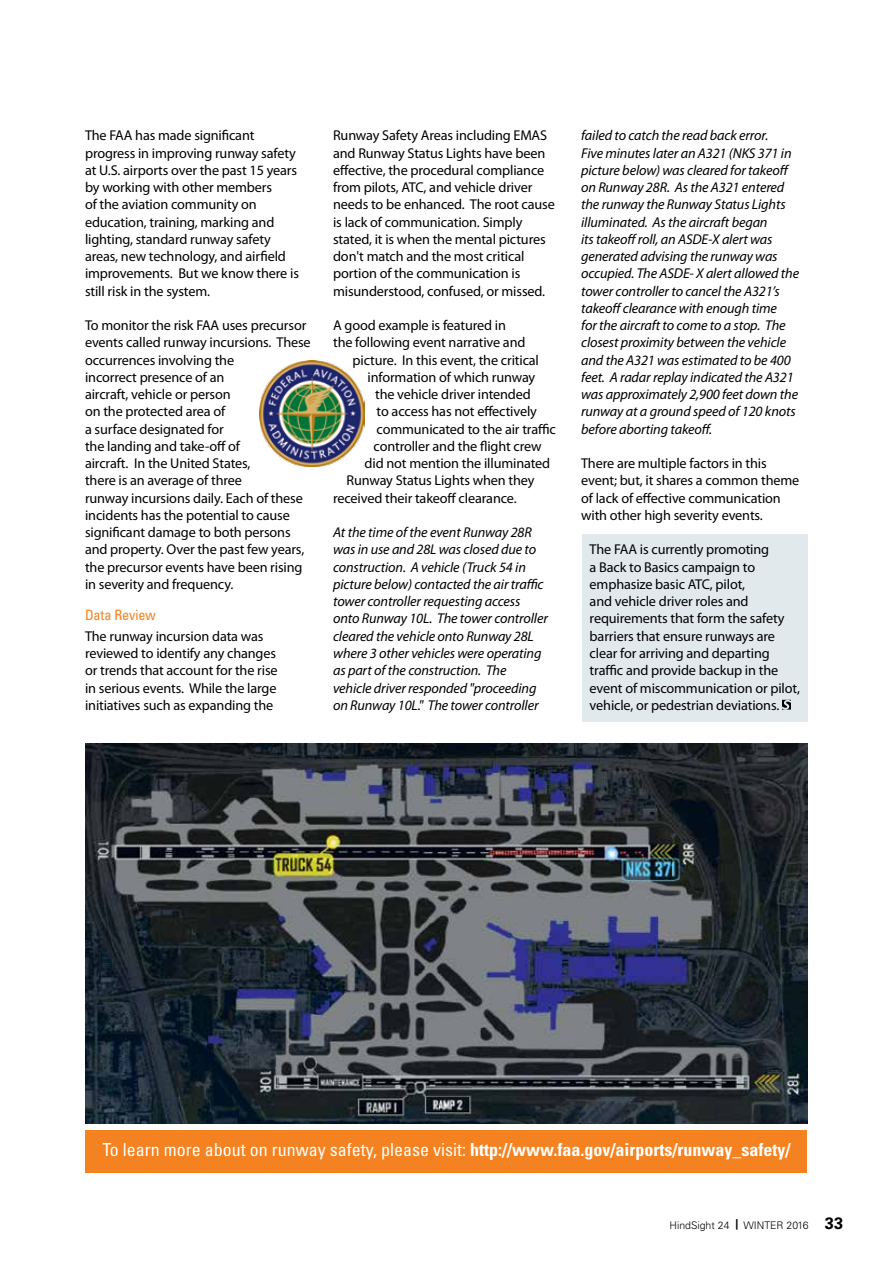
<style>
.page{position:relative;width:893px;height:1263px;background:#fff}
.page>*{position:absolute;margin:0;border:0;box-sizing:border-box;transform-origin:0 0}
.t1{font:condensed 18px "Univers LT Std";color:#fff}
.t2{font:14.25px/17.2px "Myriad Pro";letter-spacing:-.01em;color:#000}
.t3{font:italic 14.25px/17.2px "Myriad Pro";letter-spacing:-.01em;color:#000}
.t4{font:condensed 14.25px "Univers LT Std";letter-spacing:-.01em;color:#f58220}
.t5{font:300 10.5px "Univers LT Std";color:#000}
.s1{font-weight:700}
.s2{font-weight:700;font-size:16.5px}
</style>
<div class="page">
<div style="left:582px;top:534px;width:225px;height:188px;background:#e2e9ed"></div>
<div style="left:85px;top:1130px;width:721px;height:42px;background:#f58220"></div>
<img style="left:85px;top:743px;width:723px;height:380px">
<img style="left:259px;top:361px;width:105px;height:105px">
<svg style="left:782px;top:700px;width:9px;height:10px"></svg>
<p class="t2" style="left:85px;top:127px;width:215px">The FAA has made significant progress in improving runway safety at U.S. airports over the past 15 years by working with other members<br>of the aviation community on education, training, marking and lighting, standard runway safety areas, new technology, and airfield improvements. But we know there is still risk in the system.</p>
<p class="t2" style="left:85px;top:316px;width:227px">To monitor the risk FAA uses precursor events called runway incursions. These occurrences involving the<br>incorrect presence of an<br>aircraft, vehicle or person<br>on the protected area of<br>a surface designated for<br>the landing and take-off of<br>aircraft. In the United States,<br>there is an average of three<br>runway incursions daily. Each of these incidents has the potential to cause significant damage to both persons and property. Over the past few years, the precursor events have been rising in severity and frequency.</p>
<p class="t4" style="left:85px;top:606px;width:72px">Data Review</p>
<p class="t2" style="left:85px;top:627px;width:194px">The runway incursion data was reviewed to identify any changes or trends that account for the rise in serious events. While the large initiatives such as expanding the</p>
<p class="t2" style="left:333px;top:127px;width:223px">Runway Safety Areas including EMAS and Runway Status Lights have been effective, the procedural compliance from pilots, ATC, and vehicle driver needs to be enhanced. The root cause is lack of communication. Simply stated, it is when the mental pictures don't match and the most critical portion of the communication is misunderstood, confused, or missed.</p>
<p class="t2" style="left:333px;top:316px;width:174px">A good example is featured in</p>
<p class="t2" style="left:333px;top:334px;width:194px">the following event narrative and</p>
<p class="t2" style="left:353px;top:351px;width:188px">picture. In this event, the critical</p>
<p class="t2" style="left:368px;top:368px;width:169px">information of which runway</p>
<p class="t2" style="left:375px;top:385px;width:157px">the vehicle driver intended</p>
<p class="t2" style="left:377px;top:403px;width:162px">to access has not effectively</p>
<p class="t2" style="left:377px;top:420px;width:181px">communicated to the air traffic</p>
<p class="t2" style="left:374px;top:437px;width:170px">controller and the flight crew</p>
<p class="t2" style="left:365px;top:454px;width:187px">did not mention the illuminated</p>
<p class="t2" style="left:347px;top:472px;width:189px">Runway Status Lights when they</p>
<p class="t2" style="left:333px;top:489px;width:185px">received their takeoff clearance.</p>
<p class="t3" style="left:333px;top:523px;width:216px">At the time of the event Runway 28R was in use and 28L was closed due to construction. A vehicle (Truck 54 in picture below) contacted the air traffic tower controller requesting access onto Runway 10L. The tower controller cleared the vehicle onto Runway 28L where 3 other vehicles were operating as part of the construction. The vehicle driver responded "proceeding on Runway 10L." The tower controller</p>
<p class="t3" style="left:581px;top:127px;width:219px">failed to catch the read back error.<br>Five minutes later an A321 (NKS 371 in picture below) was cleared for takeoff on Runway 28R. As the A321 entered the runway the Runway Status Lights illuminated. As the aircraft began<br>its takeoff roll, an ASDE-X alert was generated advising the runway was occupied. The ASDE- X alert allowed the tower controller to cancel the A321’s takeoff clearance with enough time<br>for the aircraft to come to a stop. The closest proximity between the vehicle and the A321 was estimated to be 400 feet. A radar replay indicated the A321 was approximately 2,900 feet down the runway at a ground speed of 120 knots before aborting takeoff.</p>
<p class="t2" style="left:581px;top:454px;width:220px">There are multiple factors in this event; but, it shares a common theme of lack of effective communication with other high severity events.</p>
<p class="t2" style="left:590px;top:541px;width:212px">The FAA is currently promoting<br>a Back to Basics campaign to emphasize basic ATC, pilot,<br>and vehicle driver roles and requirements that form the safety barriers that ensure runways are clear for arriving and departing traffic and provide backup in the event of miscommunication or pilot, vehicle, or pedestrian deviations.</p>
<p class="t1" style="left:102px;top:1138px;width:689px">To learn more about on runway safety, please visit: <span class="s1">http://www.faa.gov/airports/runway_safety/</span></p>
<p class="t5" style="left:669px;top:1219px;width:175px">HindSight 24 <span class="s1">|</span> WINTER 2016 <span class="s2">33</span></p>
</div>
